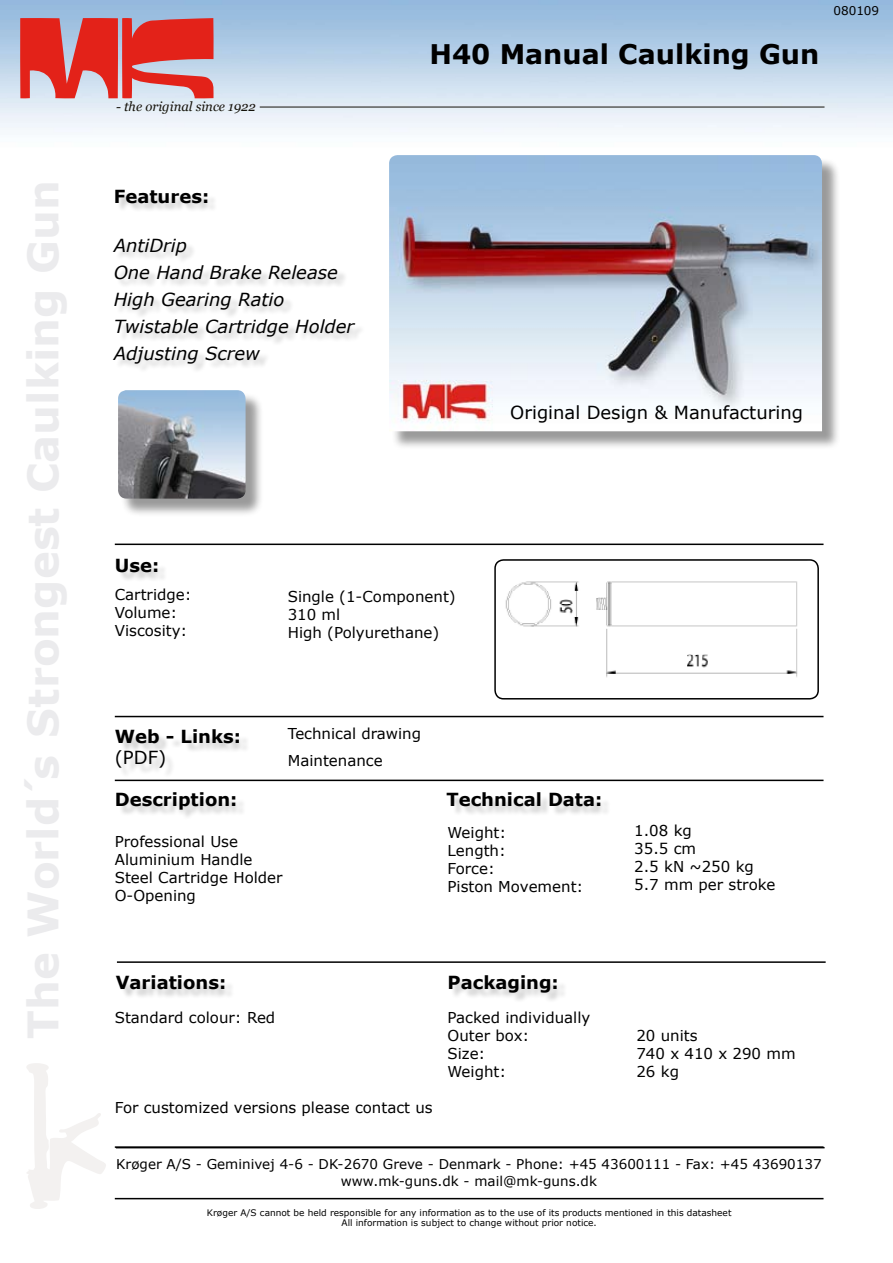
<style>
.page{position:relative;width:893px;height:1263px;background:#fff}
.page>*{position:absolute;margin:0;border:0;box-sizing:border-box;transform-origin:0 0}
.t1{font:700 27px "Verdana";color:#000}
.t2{font:italic 18px/27px "Verdana";color:#000}
.t3{font:700 18px "Verdana";color:#000}
.t4{font:18px "Verdana";color:#000}
.t5{font:15px/18px "Verdana";color:#000}
.t6{font:13.5px/16.2px "Verdana";color:#000;text-align:center}
.t7{font:italic 13.05px "Georgia";color:#15120a}
.t8{font:12px "Verdana";color:#000}
.t9{font:9px/10.8px "Verdana";color:#000;text-align:center}
</style>
<div class="page">
<svg style="left:27px;top:1063px;width:79px;height:146px"></svg>
<svg style="left:20px;top:18px;width:194px;height:81px;background:#d95959"></svg>
<hr style="left:260px;top:107px;width:564px;height:1px;background:#15120a">
<div style="left:448px;top:795px;width:203px;height:51px;background:#000;opacity:.2"></div>
<div style="left:118px;top:795px;width:180px;height:51px;background:#000;opacity:.2"></div>
<div style="left:118px;top:977px;width:179px;height:56px;background:#000;opacity:.2"></div>
<div style="left:451px;top:977px;width:192px;height:56px;background:#000;opacity:.2"></div>
<div style="left:117px;top:731px;width:180px;height:71px;background:#000;opacity:.2"></div>
<hr style="left:115px;top:544px;width:708px;height:1px;background:#000">
<hr style="left:115px;top:716px;width:708px;height:1px;background:#000">
<hr style="left:115px;top:780px;width:708px;height:1px;background:#000">
<hr style="left:117px;top:961px;width:709px;height:2px;background:#000">
<hr style="left:115px;top:1198px;width:708px;height:1px;background:#000">
<hr style="left:116px;top:1147px;width:709px;height:1px;background:#000">
<div style="left:391px;top:157px;width:456px;height:359px;background:#000;opacity:.4"></div>
<img style="left:389px;top:155px;width:433px;height:276px">
<div style="left:120px;top:392px;width:150px;height:132px;background:#000;opacity:.4"></div>
<img style="left:118px;top:464px;width:128px;height:35px">
<img style="left:495px;top:562px;width:303px;height:137px">
<div style="left:494px;top:559px;width:325px;height:140px;border:2px solid #000;border-radius:9px"></div>
<hr style="left:115px;top:1146px;width:708px;height:2px;background:#000">
<div style="left:115px;top:192px;width:298px;height:272px;background:#000;opacity:.2"></div>
<p class="t7" style="left:116px;top:99px;width:141px">- the original since 1922</p>
<p class="t3" style="left:114px;top:185px;width:97px">Features:</p>
<p class="t2" style="left:114px;top:231px;width:242px">AntiDrip<br>One Hand Brake Release<br>High Gearing Ratio<br>Twistable Cartridge Holder<br>Adjusting Screw</p>
<h1 class="t1" style="left:429px;top:37px;width:391px">H40 Manual Caulking Gun</h1>
<p class="t8" style="left:833px;top:3px;width:47px">080109</p>
<p class="t4" style="left:510px;top:401px;width:294px">Original Design &amp; Manufacturing</p>
<p class="t3" style="left:115px;top:554px;width:46px">Use:</p>
<p class="t5" style="left:115px;top:585px;width:78px">Cartridge:<br>Volume:<br>Viscosity:</p>
<p class="t3" style="left:115px;top:725px;width:128px">Web - Links:</p>
<p class="t4" style="left:115px;top:746px;width:53px">(PDF)</p>
<p class="t5" style="left:288px;top:586px;width:169px">Single (1-Component)<br>310 ml<br>High (Polyurethane)</p>
<p class="t5" style="left:288px;top:724px;width:135px">Technical drawing</p>
<p class="t5" style="left:288px;top:751px;width:96px">Maintenance</p>
<p class="t3" style="left:115px;top:788px;width:124px">Description:</p>
<p class="t3" style="left:446px;top:788px;width:157px">Technical Data:</p>
<p class="t5" style="left:115px;top:832px;width:169px">Professional Use<br>Aluminium Handle<br>Steel Cartridge Holder<br>O-Opening</p>
<p class="t5" style="left:448px;top:822px;width:137px">Weight:<br>Length:<br>Force:<br>Piston Movement:</p>
<p class="t3" style="left:116px;top:971px;width:112px">Variations:</p>
<p class="t5" style="left:115px;top:1008px;width:162px">Standard colour: Red</p>
<p class="t5" style="left:115px;top:1098px;width:319px">For customized versions please contact us</p>
<p class="t3" style="left:448px;top:971px;width:113px">Packaging:</p>
<p class="t5" style="left:448px;top:1008px;width:144px">Packed individually<br>Outer box:<br>Size:<br>Weight:</p>
<p class="t5" style="left:634px;top:821px;width:143px">1.08 kg<br>35.5 cm<br>2.5 kN ~250 kg<br>5.7 mm per stroke</p>
<p class="t5" style="left:636px;top:1026px;width:161px">20 units<br>740 x 410 x 290 mm<br>26 kg</p>
<p class="t6" style="left:116px;top:1156px;width:707px">Krøger A/S - Geminivej 4-6 - DK-2670 Greve - Denmark - Phone: +45 43600111 - Fax: +45 43690137 www.mk-guns.dk - mail@mk-guns.dk</p>
<p class="t9" style="left:207px;top:1207px;width:526px">Krøger A/S cannot be held responsible for any information as to the use of its products mentioned in this datasheet<br>All information is subject to change without prior notice.</p>
</div>
